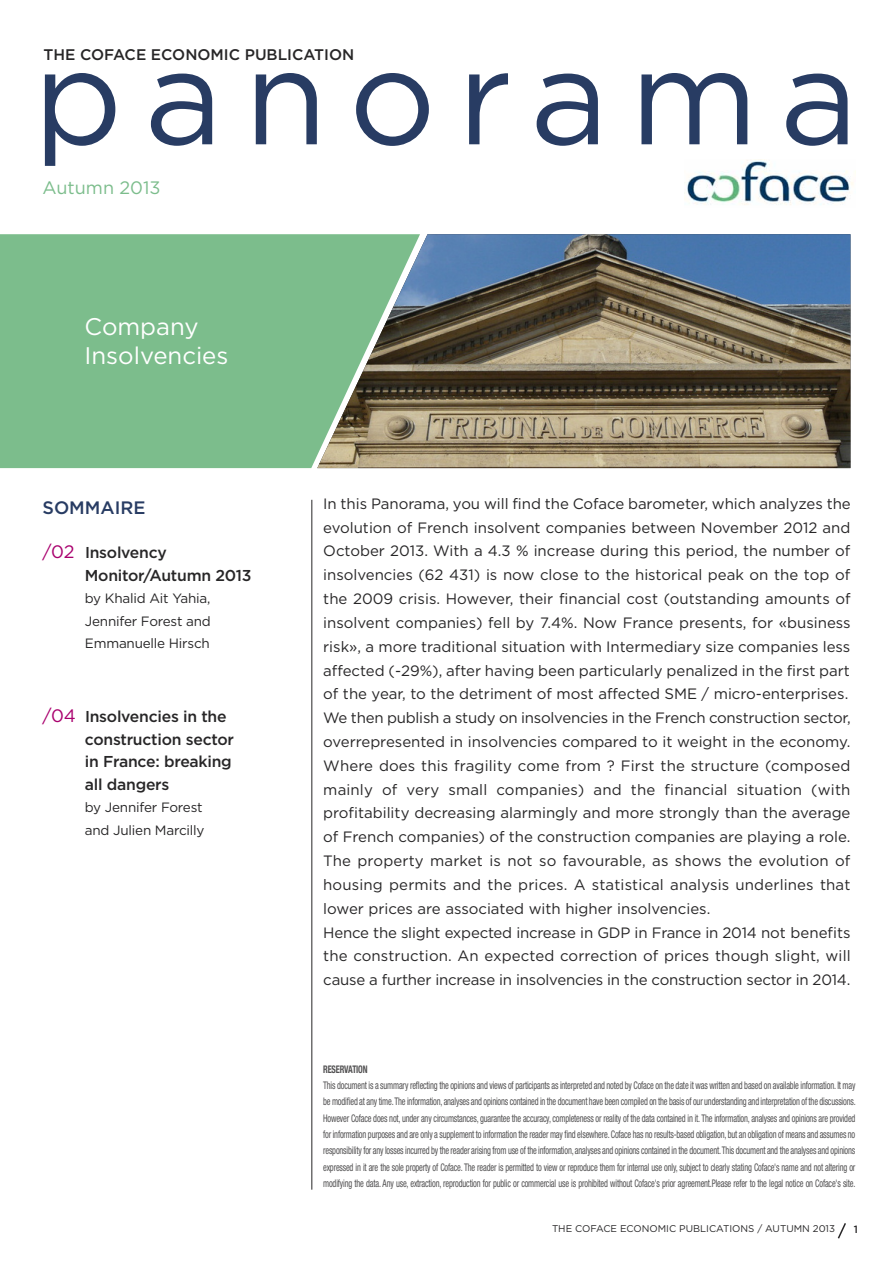
<style>
.page{position:relative;width:893px;height:1263px;background:#fff}
.page>*{position:absolute;margin:0;border:0;box-sizing:border-box;transform-origin:0 0}
.t1{font:135px "Gotham";letter-spacing:.16em;color:#283c63}
.t2{font:24px/28.8px "Gotham";color:#fff}
.t3{font:18px "Gotham";color:#7cbd8c}
.t4{font:500 18px "Gotham";color:#283c63}
.t5{font:500 15.75px/22.5px "Gotham";letter-spacing:-.015em;color:#272627}
.t6{font:500 15.45px "Gotham";color:#272627}
.t7{font:15px/23.9px "Gotham";color:#272627}
.t8{font:13.5px/22.5px "Gotham";letter-spacing:-.015em;color:#272627;text-align:justify}
.t9{font:condensed 10.5px/16.4px "Helvetica Neue LT Std";letter-spacing:-.02em;color:#525152;text-align:justify;scale:.8 1}
.t10{font:700 condensed 10.5px "Helvetica Neue LT Std";letter-spacing:-.015em;color:#525152;scale:.8 1}
.t11{font:500 10.5px "Gotham";color:#272627}
.t12{font:9.75px "Gotham";color:#272627}
.s1{font-weight:400;font-size:18px;color:#a9006e}
</style>
<div class="page">
<div style="left:0;top:234px;width:317px;height:234px;background:#7cbd8c"></div>
<img style="left:317px;top:234px;width:533px;height:234px">
<hr style="left:311px;top:500px;width:1px;height:690px;background:#272627">
<img style="left:687px;top:159px;width:166px;height:46px">
<svg style="left:837px;top:1223px;width:9px;height:16px"></svg>
<p class="t6" style="left:44px;top:45px;width:312px">THE COFACE ECONOMIC PUBLICATION</p>
<h1 class="t1" style="left:33px;top:19px;width:826px">panorama</h1>
<p class="t3" style="left:43px;top:178px;width:120px">Autumn 2013</p>
<h2 class="t2" style="left:85px;top:313px;width:145px">Company<br>Insolvencies</h2>
<p class="t4" style="left:43px;top:497px;width:104px">SOMMAIRE</p>
<p class="t5" style="left:85px;top:542px;width:168px;text-indent:-42px"><span class="s1">/02</span> Insolvency<br>Monitor/Autumn 2013</p>
<p class="t8" style="left:85px;top:587px;width:127px">by Khalid Ait Yahia, Jennifer Forest and Emmanuelle Hirsch</p>
<p class="t5" style="left:85px;top:705px;width:151px;text-indent:-42px"><span class="s1">/04</span> Insolvencies in the construction sector in France: breaking all dangers</p>
<p class="t8" style="left:85px;top:796px;width:121px">by Jennifer Forest and Julien Marcilly</p>
<p class="t7" style="left:323px;top:492px;width:529px">In this Panorama, you will find the Coface barometer, which analyzes the evolution of French insolvent companies between November 2012 and October 2013. With a 4.3 % increase during this period, the number of insolvencies (62 431) is now close to the historical peak on the top of the 2009 crisis. However, their financial cost (outstanding amounts of insolvent companies) fell by 7.4%. Now France presents, for «business risk», a more traditional situation with Intermediary size companies less affected (-29%), after having been particularly penalized in the first part of the year, to the detriment of most affected SME / micro-enterprises.<br>We then publish a study on insolvencies in the French construction sector, overrepresented in insolvencies compared to it weight in the economy.<br>Where does this fragility come from ? First the structure (composed mainly of very small companies) and the financial situation (with profitability decreasing alarmingly and more strongly than the average of French companies) of the construction companies are playing a role.<br>The property market is not so favourable, as shows the evolution of housing permits and the prices. A statistical analysis underlines that lower prices are associated with higher insolvencies.<br>Hence the slight expected increase in GDP in France in 2014 not benefits the construction. An expected correction of prices though slight, will cause a further increase in insolvencies in the construction sector in 2014.</p>
<p class="t10" style="left:323px;top:1065px;width:57px">RESERVATION</p>
<p class="t9" style="left:323px;top:1078px;width:667px">This document is a summary reflecting the opinions and views of participants as interpreted and noted by Coface on the date it was written and based on available information. It may be modified at any time. The information, analyses and opinions contained in the document have been compiled on the basis of our understanding and interpretation of the discussions.<br>However Coface does not, under any circumstances, guarantee the accuracy, completeness or reality of the data contained in it. The information, analyses and opinions are provided for information purposes and are only a supplement to information the reader may find elsewhere. Coface has no results-based obligation, but an obligation of means and assumes no responsibility for any losses incurred by the reader arising from use of the information, analyses and opinions contained in the document. This document and the analyses and opinions expressed in it are the sole property of Coface. The reader is permitted to view or reproduce them for internal use only, subject to clearly stating Coface's name and not altering or modifying the data. Any use, extraction, reproduction for public or commercial use is prohibited without Coface's prior agreement.Please refer to the legal notice on Coface's site.</p>
<p class="t12" style="left:552px;top:1223px;width:285px">THE COFACE ECONOMIC PUBLICATIONS / AUTUMN 2013</p>
<p class="t11" style="left:854px;top:1223px;width:6px">1</p>
</div>
